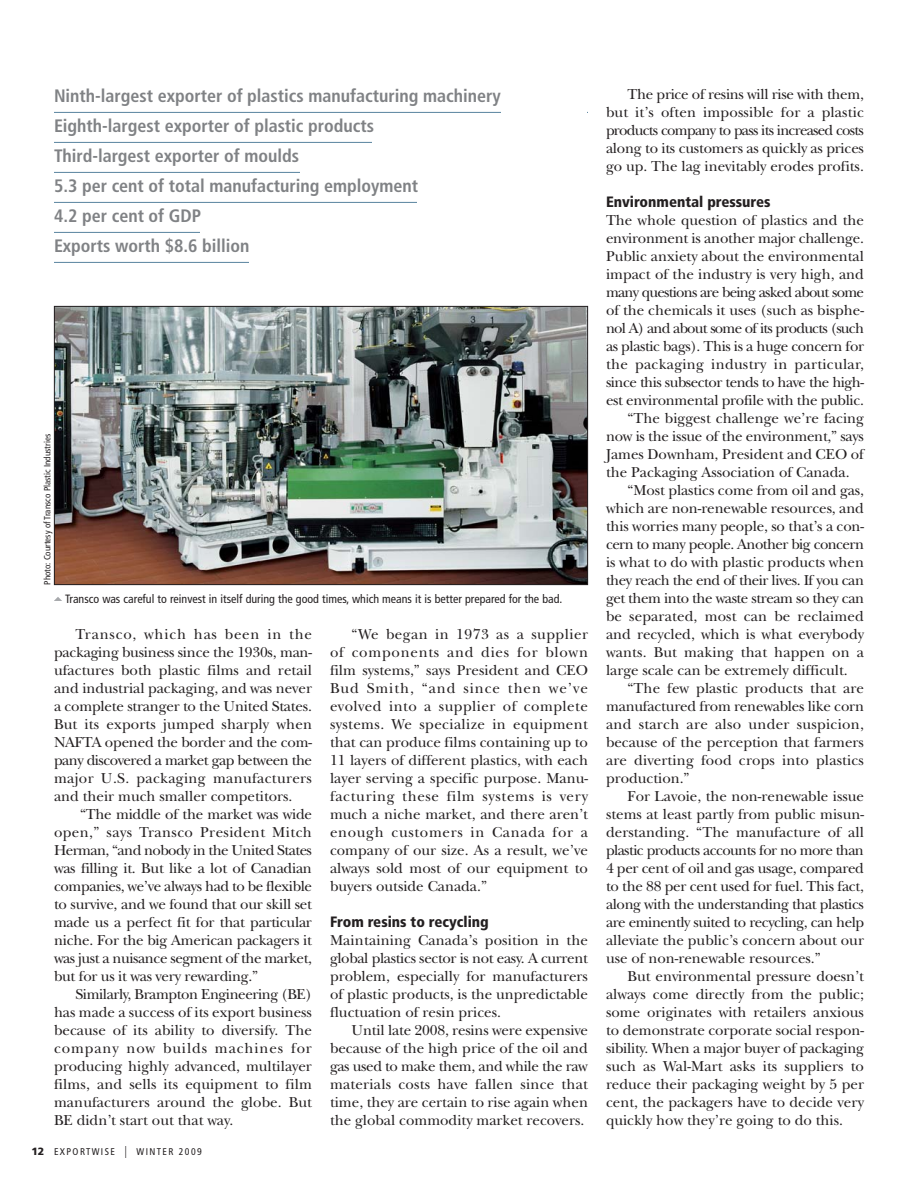
<style>
.page{position:relative;width:918px;height:1188px;background:#fff}
.page>*{position:absolute;margin:0;border:0;box-sizing:border-box;transform-origin:0 0}
.t1{font:700 condensed 18px/30px "Frutiger LT";color:#808285}
.t2{font:15px/18px "New Baskerville";color:#231f20;text-align:justify}
.t3{font:15px "New Baskerville";letter-spacing:-.03em;color:#231f20}
.t4{font:15px "New Baskerville";letter-spacing:-.035em;color:#231f20}
.t5{font:15px "New Baskerville";letter-spacing:-.05em;color:#231f20}
.t6{font:15px "New Baskerville";letter-spacing:-.02em;color:#231f20}
.t7{font:15px "New Baskerville";letter-spacing:-.04em;color:#231f20}
.t8{font:15px "New Baskerville";letter-spacing:.02em;color:#231f20}
.t9{font:900 condensed 15px "Frutiger LT";color:#231f20}
.t10{font:15px "New Baskerville";letter-spacing:-.025em;color:#231f20}
.t11{font:condensed 12px "Frutiger LT";color:#231f20}
.t12{font:condensed 9.75px "Frutiger LT";letter-spacing:.145em;color:#231f20}
.t13{font:condensed 9px "Frutiger LT";color:#231f20}
.s1{font-weight:900;font-stretch:normal;font-size:10.5px}
.s2{font-family:"Frutiger LT Std";font-weight:300;font-size:12px}
</style>
<div class="page">
<hr style="left:54px;top:112px;width:534px;height:1px;background:#58839f">
<hr style="left:54px;top:142px;width:534px;height:1px;background:#58839f">
<hr style="left:54px;top:172px;width:534px;height:1px;background:#58839f">
<hr style="left:54px;top:202px;width:534px;height:1px;background:#58839f">
<hr style="left:54px;top:232px;width:534px;height:1px;background:#58839f">
<hr style="left:54px;top:262px;width:534px;height:1px;background:#58839f">
<img style="left:56px;top:308px;width:530px;height:275px">
<div style="left:54px;top:306px;width:534px;height:279px;border:1px solid #231f20"></div>
<svg style="left:54px;top:597px;width:8px;height:4px"></svg>
<div style="left:502px;top:108px;width:85px;height:8px;background:#fff"></div>
<div style="left:373px;top:138px;width:215px;height:8px;background:#fff"></div>
<div style="left:301px;top:167px;width:287px;height:8px;background:#fff"></div>
<div style="left:200px;top:227px;width:388px;height:8px;background:#fff"></div>
<div style="left:418px;top:200px;width:174px;height:8px;background:#fff"></div>
<div style="left:250px;top:258px;width:338px;height:8px;background:#fff"></div>
<p class="t1" style="left:54px;top:82px;width:448px">Ninth-largest exporter of plastics manufacturing machinery Eighth-largest exporter of plastic products<br>Third-largest exporter of moulds<br>5.3 per cent of total manufacturing employment<br>4.2 per cent of GDP<br>Exports worth $8.6 billion</p>
<p class="t13" style="left:44px;top:585px;width:152px;rotate:-90deg">Photo: Courtesy of Transco Plastic Industries</p>
<p class="t11" style="left:65px;top:594px;width:499px">Transco was careful to reinvest in itself during the good times, which means it is better prepared for the bad.</p>
<p class="t2" style="left:54px;top:627px;width:260px;text-indent:22px">Transco, which has been in the packaging business since the 1930s, man&shy;ufactures both plastic films and retail and industrial packaging, and was never a complete stranger to the United States.<br>But its exports jumped sharply when NAFTA opened the border and the com&shy;pany discovered a market gap between the major U.S. packaging manufacturers and their much smaller competitors.</p>
<p class="t2" style="left:54px;top:807px;width:260px;text-indent:26px">“The middle of the market was wide open,” says Transco President Mitch Herman, “and nobody in the United States was filling it. But like a lot of Canadian companies, we’ve always had to be flexible to survive, and we found that our skill set made us a perfect fit for that particular niche. For the big American packagers it was just a nuisance segment of the market, but for us it was very rewarding.”</p>
<p class="t2" style="left:54px;top:987px;width:260px;text-indent:22px">Similarly, Brampton Engineering (BE) has made a success of its export business because of its ability to diversify. The company now builds machines for producing highly advanced, multilayer films, and sells its equipment to film manufacturers around the globe. But BE didn’t start out that way.</p>
<p class="t12" style="left:32px;top:1148px;width:172px"><span class="s1">12</span> EXPORTWISE <span class="s2">|</span> WINTER 2009</p>
<p class="t2" style="left:330px;top:627px;width:260px;text-indent:22px">“We began in 1973 as a supplier of components and dies for blown film systems,” says President and CEO Bud Smith, “and since then we’ve evolved into a supplier of complete systems. We specialize in equipment that can produce films containing up to 11 layers of different plastics, with each layer serving a specific purpose. Manu - facturing these film systems is very much a niche market, and there aren’t enough customers in Canada for a company of our size. As a result, we’ve always sold most of our equipment to buyers outside Canada.”</p>
<p class="t9" style="left:330px;top:916px;width:160px">From resins to recycling</p>
<p class="t2" style="left:330px;top:933px;width:260px">Maintaining Canada’s position in the global plastics sector is not easy. A current problem, especially for manufacturers of plastic products, is the unpredictable fluctuation of resin prices.</p>
<p class="t2" style="left:330px;top:1023px;width:260px;text-indent:22px">Until late 2008, resins were expensive because of the high price of the oil and gas used to make them, and while the raw materials costs have fallen since that time, they are certain to rise again when the global commodity market recovers.</p>
<p class="t2" style="left:606px;top:87px;width:260px;text-indent:22px">The price of resins will rise with them, but it’s often impossible for a plastic products company to pass its increased costs along to its customers as quickly as prices go up. The lag inevitably erodes profits.</p>
<p class="t9" style="left:606px;top:196px;width:166px">Environmental pressures</p>
<p class="t2" style="left:606px;top:213px;width:260px">The whole question of plastics and the</p>
<p class="t2" style="left:606px;top:231px;width:260px">environment is another major challenge.</p>
<p class="t2" style="left:606px;top:249px;width:260px">Public anxiety about the environmental</p>
<p class="t2" style="left:606px;top:267px;width:259px">impact of the industry is very high, and</p>
<p class="t5" style="left:606px;top:287px;width:260px">many questions are being asked about some</p>
<p class="t2" style="left:606px;top:303px;width:260px">of the chemicals it uses (such as bisphe-</p>
<p class="t5" style="left:606px;top:323px;width:260px">nol A) and about some of its products (such</p>
<p class="t3" style="left:606px;top:341px;width:260px">as plastic bags). This is a huge concern for</p>
<p class="t8" style="left:606px;top:359px;width:260px">the packaging industry in particular,</p>
<p class="t4" style="left:606px;top:377px;width:260px">since this subsector tends to have the high-</p>
<p class="t6" style="left:606px;top:395px;width:260px">est environmental profile with the public.</p>
<p class="t2" style="left:628px;top:411px;width:238px">“The biggest challenge we’re facing</p>
<p class="t2" style="left:606px;top:429px;width:260px">now is the issue of the environment,” says</p>
<p class="t2" style="left:606px;top:447px;width:259px">James Downham, President and CEO of</p>
<p class="t2" style="left:606px;top:465px;width:245px">the Packaging Association of Canada.</p>
<p class="t2" style="left:628px;top:483px;width:238px">“Most plastics come from oil and gas,</p>
<p class="t2" style="left:606px;top:501px;width:260px">which are non-renewable resources, and</p>
<p class="t2" style="left:606px;top:519px;width:260px">this worries many people, so that’s a con-</p>
<p class="t7" style="left:606px;top:539px;width:260px">cern to many people. Another big concern</p>
<p class="t2" style="left:606px;top:555px;width:260px">is what to do with plastic products when</p>
<p class="t4" style="left:606px;top:575px;width:260px">they reach the end of their lives. If you can</p>
<p class="t3" style="left:606px;top:593px;width:260px">get them into the waste stream so they can</p>
<p class="t2" style="left:606px;top:609px;width:260px">be separated, most can be reclaimed</p>
<p class="t2" style="left:606px;top:627px;width:260px">and recycled, which is what everybody</p>
<p class="t2" style="left:606px;top:645px;width:260px">wants. But making that happen on a</p>
<p class="t2" style="left:606px;top:663px;width:243px">large scale can be extremely difficult.</p>
<p class="t2" style="left:628px;top:681px;width:238px">“The few plastic products that are</p>
<p class="t2" style="left:606px;top:699px;width:260px">manufactured from renewables like corn</p>
<p class="t8" style="left:606px;top:719px;width:259px">and starch are also under suspicion,</p>
<p class="t2" style="left:606px;top:735px;width:260px">because of the perception that farmers</p>
<p class="t2" style="left:606px;top:753px;width:260px">are diverting food crops into plastics</p>
<p class="t2" style="left:606px;top:771px;width:85px">production.”</p>
<p class="t2" style="left:628px;top:789px;width:238px">For Lavoie, the non-renewable issue</p>
<p class="t2" style="left:606px;top:807px;width:260px">stems at least partly from public misun-</p>
<p class="t2" style="left:606px;top:825px;width:260px">derstanding. “The manufacture of all</p>
<p class="t7" style="left:606px;top:845px;width:259px">plastic products accounts for no more than</p>
<p class="t6" style="left:606px;top:863px;width:259px">4 per cent of oil and gas usage, compared</p>
<p class="t2" style="left:606px;top:879px;width:260px">to the 88 per cent used for fuel. This fact,</p>
<p class="t10" style="left:606px;top:899px;width:260px">along with the understanding that plastics</p>
<p class="t3" style="left:606px;top:917px;width:260px">are eminently suited to recycling, can help</p>
<p class="t2" style="left:606px;top:933px;width:260px">alleviate the public’s concern about our</p>
<p class="t2" style="left:606px;top:951px;width:216px">use of non-renewable resources.”</p>
<p class="t2" style="left:628px;top:969px;width:238px">But environmental pressure doesn’t</p>
<p class="t2" style="left:606px;top:987px;width:260px">always come directly from the public;</p>
<p class="t2" style="left:606px;top:1005px;width:260px">some originates with retailers anxious</p>
<p class="t2" style="left:606px;top:1023px;width:260px">to demonstrate corporate social respon-</p>
<p class="t2" style="left:606px;top:1041px;width:259px">sibility. When a major buyer of packaging</p>
<p class="t2" style="left:606px;top:1059px;width:260px">such as Wal-Mart asks its suppliers to</p>
<p class="t2" style="left:606px;top:1077px;width:260px">reduce their packaging weight by 5 per</p>
<p class="t2" style="left:606px;top:1095px;width:260px">cent, the packagers have to decide very</p>
<p class="t2" style="left:606px;top:1113px;width:238px">quickly how they’re going to do this.</p>
</div>
